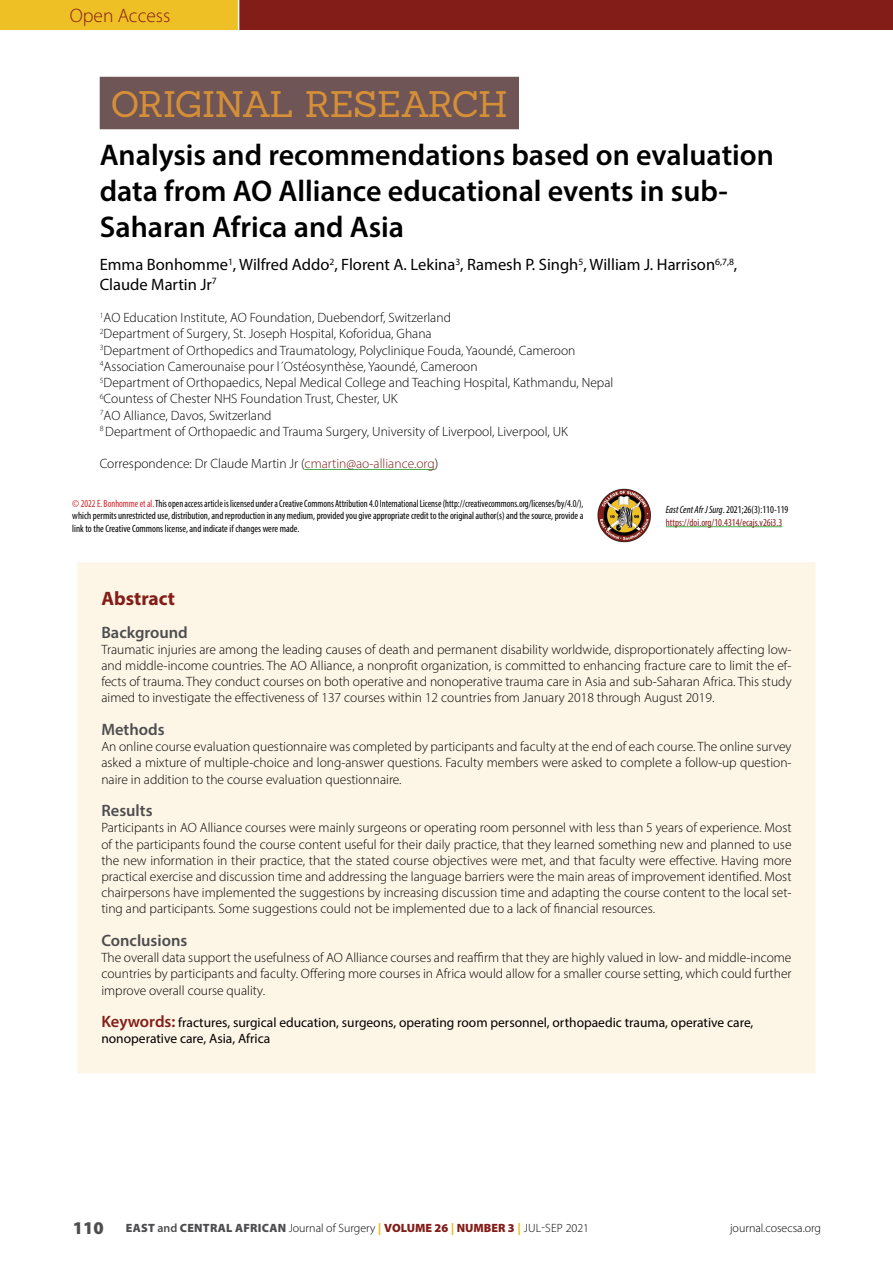
<style>
.page{position:relative;width:893px;height:1263px;background:#fff}
.page>*{position:absolute;margin:0;border:0;box-sizing:border-box;transform-origin:0 0}
.ECAJS_Article_Type_H{font:36px "Sanchez";letter-spacing:-.02em;color:#d59037}
.ECAJS_Article_Title{font:600 30px/36px "Myriad Pro";color:#000}
.t1{font:300 19.5px "Myriad Pro";color:#831d18}
.ECAJS_Heading_1{font:700 19.5px "Myriad Pro";color:#831d18}
.ECAJS_Author_Name{font:16.5px/19.8px "Myriad Pro";color:#000}
.ECAJS_Abstract_Headi{font:600 16.5px "Myriad Pro";color:#4d4d4f}
.ECAJS_Abstract_Text{font:300 13.5px/16.2px "Myriad Pro";color:#000;text-align:justify}
.ECAJS_Author_Institu{font:300 13.5px "Myriad Pro";color:#000}
.ECAJS_Keywords{font:13.5px/16.2px "Myriad Pro";color:#000}
.t2{font:300 12px "Myriad Pro";color:#000}
.ECAJS_Copyright_Text{font:condensed 10.5px/12.6px "Myriad Pro";color:#000;text-align:justify;scale:.92 1}
.ECAJS_Copyright_Text-2{font:condensed 10.5px "Myriad Pro";color:#831d18;scale:.96 1}
.ECAJS_Copyright_Text-3{font:condensed 10.5px "Myriad Pro";color:#000;scale:.96 1}
.s1{color:#831d18}
.s2{color:#d2232a}
.s3{font-style:italic}
.s4{font-weight:600;font-size:16.5px;color:#831d18}
.s5{font-weight:900;font-size:18px;color:#4d4d4f}
.s6{font-weight:900;color:#4d4d4f}
.s7{font-weight:600;color:#4d4d4f}
.s8{font-weight:900;color:#efc026}
.s9{font-weight:900;color:#831d18}
</style>
<div class="page">
<div style="left:239px;top:0;width:654px;height:30px;background:#831d18"></div>
<div style="left:0;top:0;width:238px;height:30px;background:#efc026"></div>
<div style="left:77px;top:562px;width:739px;height:511px;background:#fdf5e5"></div>
<div style="left:100px;top:77px;width:419px;height:52px;background:#6f5555"></div>
<hr style="left:305px;top:469px;width:130px;height:1px;background:#41ad49">
<hr style="left:666px;top:526px;width:116px;height:1px;background:#41ad49">
<img style="left:598px;top:488px;width:53px;height:54px">
<h3 class="t1" style="left:70px;top:4px;width:102px">Open Access</h3>
<p class="ECAJS_Article_Type_H" style="left:111px;top:80px;width:398px">ORIGINAL RESEARCH</p>
<p class="ECAJS_Article_Title" style="left:100px;top:136px;width:676px">Analysis and recommendations based on evaluation data from AO Alliance educational events in sub-<br>Saharan Africa and Asia</p>
<p class="ECAJS_Author_Name" style="left:100px;top:254px;width:639px">Emma Bonhomme<sup>1</sup>, Wilfred Addo<sup>2</sup>, Florent A. Lekina<sup>3</sup>, Ramesh P. Singh<sup>5</sup>, William J. Harrison<sup>6,7,8</sup>,<br>Claude Martin Jr<sup>7</sup></p>
<p class="ECAJS_Author_Institu" style="left:100px;top:310px;width:353px"><sup>1</sup>AO Education Institute, AO Foundation, Duebendorf, Switzerland</p>
<p class="ECAJS_Author_Institu" style="left:100px;top:326px;width:334px"><sup>2</sup>Department of Surgery, St. Joseph Hospital, Koforidua, Ghana</p>
<p class="ECAJS_Author_Institu" style="left:100px;top:342px;width:477px"><sup>3</sup>Department of Orthopedics and Traumatology, Polyclinique Fouda, Yaoundé, Cameroon</p>
<p class="ECAJS_Author_Institu" style="left:100px;top:358px;width:379px"><sup>4</sup>Association Camerounaise pour l´Ostéosynthèse, Yaoundé, Cameroon</p>
<p class="ECAJS_Author_Institu" style="left:100px;top:374px;width:515px"><sup>5</sup>Department of Orthopaedics, Nepal Medical College and Teaching Hospital, Kathmandu, Nepal</p>
<p class="ECAJS_Author_Institu" style="left:100px;top:391px;width:299px"><sup>6</sup>Countess of Chester NHS Foundation Trust, Chester, UK</p>
<p class="ECAJS_Author_Institu" style="left:100px;top:407px;width:173px"><sup>7</sup>AO Alliance, Davos, Switzerland</p>
<p class="ECAJS_Author_Institu" style="left:100px;top:423px;width:470px"><sup>8</sup> Department of Orthopaedic and Trauma Surgery, University of Liverpool, Liverpool, UK</p>
<p class="ECAJS_Author_Institu" style="left:100px;top:455px;width:340px">Correspondence: Dr Claude Martin Jr (<span class="s1">cmartin@ao-alliance.org</span>)</p>
<p class="ECAJS_Copyright_Text" style="left:72px;top:497px;width:557px"><span class="s2">©2022 E. Bonhomme et al.</span> This open access article is licensed under a Creative Commons Attribution 4.0 International License (http://creativecommons.org/licenses/by/4.0/), which permits unrestricted use, distribution, and reproduction in any medium, provided you give appropriate credit to the original author(s) and the source, provide a link to the Creative Commons license, and indicate if changes were made.</p>
<p class="ECAJS_Copyright_Text-3" style="left:666px;top:503px;width:129px"><span class="s3">East Cent Afr J Surg</span>. 2021;26(3):110-119</p>
<p class="ECAJS_Copyright_Text-2" style="left:666px;top:516px;width:123px">https://doi.org/10.4314/ecajs.v26i3.3</p>
<p class="ECAJS_Heading_1" style="left:101px;top:586px;width:75px">Abstract</p>
<p class="ECAJS_Abstract_Headi" style="left:101px;top:622px;width:88px">Background</p>
<p class="ECAJS_Abstract_Text" style="left:101px;top:641px;width:692px">Traumatic injuries are among the leading causes of death and permanent disability worldwide, disproportionately affecting low&shy;and middle-income countries. The AO Alliance, a nonprofit organization, is committed to enhancing fracture care to limit the ef&shy;fects of trauma. They conduct courses on both operative and nonoperative trauma care in Asia and sub-Saharan Africa. This study aimed to investigate the effectiveness of 137 courses within 12 countries from January 2018 through August 2019.</p>
<p class="ECAJS_Abstract_Headi" style="left:101px;top:719px;width:65px">Methods</p>
<p class="ECAJS_Abstract_Text" style="left:101px;top:738px;width:692px">An online course evaluation questionnaire was completed by participants and faculty at the end of each course. The online survey asked a mixture of multiple-choice and long-answer questions. Faculty members were asked to complete a follow-up question&shy;naire in addition to the course evaluation questionnaire.</p>
<p class="ECAJS_Abstract_Headi" style="left:101px;top:800px;width:53px">Results</p>
<p class="ECAJS_Abstract_Text" style="left:101px;top:820px;width:692px">Participants in AO Alliance courses were mainly surgeons or operating room personnel with less than 5 years of experience. Most of the participants found the course content useful for their daily practice, that they learned something new and planned to use the new information in their practice, that the stated course objectives were met, and that faculty were effective. Having more practical exercise and discussion time and addressing the language barriers were the main areas of improvement identified. Most chairpersons have implemented the suggestions by increasing discussion time and adapting the course content to the local set&shy;ting and participants. Some suggestions could not be implemented due to a lack of financial resources.</p>
<p class="ECAJS_Abstract_Headi" style="left:101px;top:930px;width:87px">Conclusions</p>
<p class="ECAJS_Abstract_Text" style="left:101px;top:949px;width:692px">The overall data support the usefulness of AO Alliance courses and reaffirm that they are highly valued in low- and middle-income countries by participants and faculty. Offering more courses in Africa would allow for a smaller course setting, which could further improve overall course quality.</p>
<p class="ECAJS_Keywords" style="left:101px;top:1014px;width:653px"><span class="s4">Keywords:</span> fractures, surgical education, surgeons, operating room personnel, orthopaedic trauma, operative care, nonoperative care, Asia, Africa</p>
<p class="t2" style="left:73px;top:1221px;width:518px"><span class="s5">110</span> <span class="s6">EAST</span> <span class="s7">and</span> <span class="s6">CENTRAL AFRICAN</span> Journal of Surgery <span class="s8">|</span> <span class="s9">VOLUME 26</span> <span class="s8">|</span> <span class="s9">NUMBER 3</span> <span class="s8">|</span> JUL-SEP 2021</p>
<p class="t2" style="left:730px;top:1221px;width:93px">journal.cosecsa.org</p>
</div>
